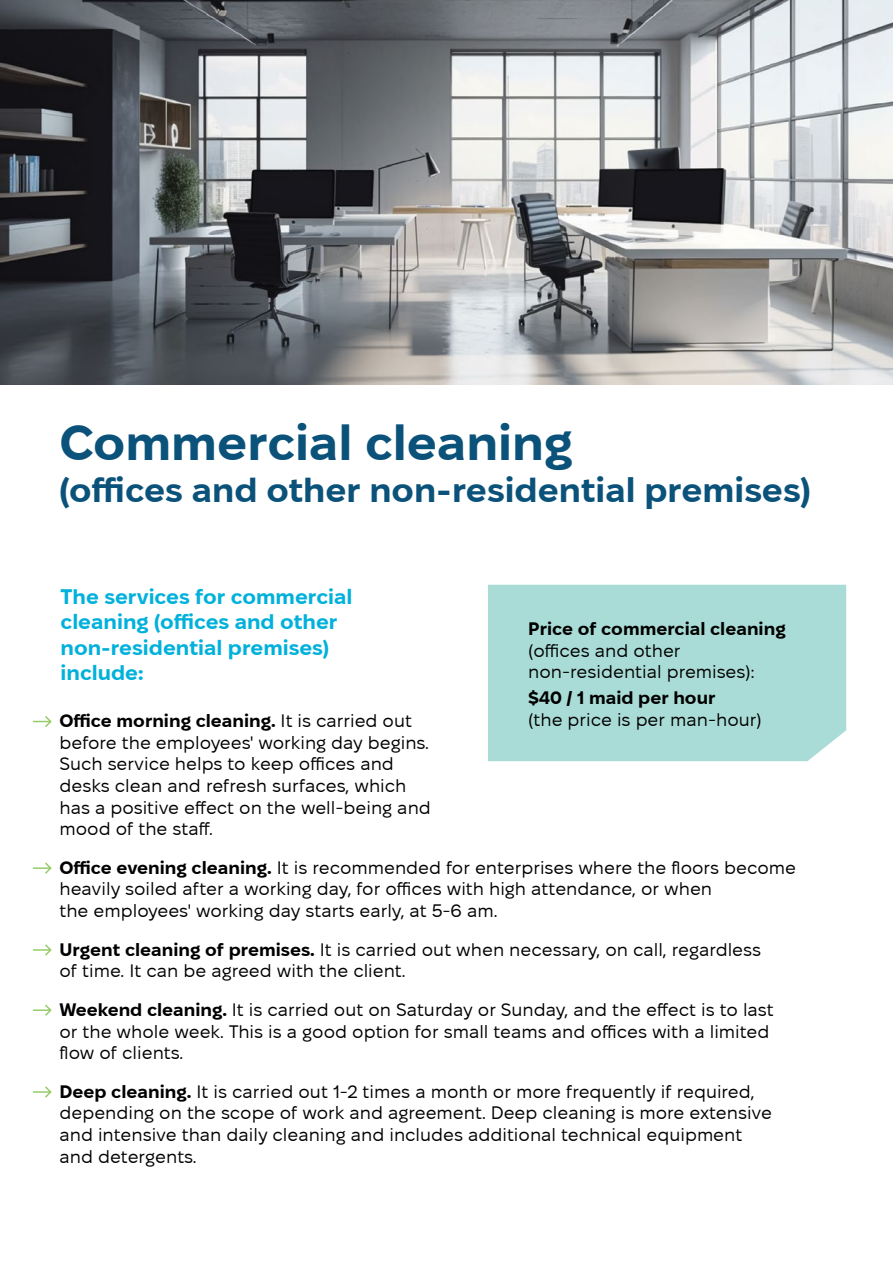
<style>
.page{position:relative;width:893px;height:1263px;background:#fff}
.page>*{position:absolute;margin:0;border:0;box-sizing:border-box;transform-origin:0 0}
.t1{font:700 49.5px "Fixel Display";color:#0b527b}
.t2{font:700 34.5px "Fixel Display";color:#0b527b}
.t3{font:700 21px/25.5px "Fixel Display";color:#00b1db}
.t4{font:18px/21.6px "Fixel Display";color:#000}
.t5{font:700 18px "Fixel Display";color:#000}
.s1{font-weight:700}
</style>
<div class="page">
<img style="left:0;top:0;width:893px;height:385px">
<svg style="left:33px;top:716px;width:19px;height:11px"></svg>
<svg style="left:33px;top:862px;width:19px;height:12px"></svg>
<svg style="left:33px;top:944px;width:19px;height:12px"></svg>
<svg style="left:33px;top:1004px;width:19px;height:12px"></svg>
<svg style="left:33px;top:1086px;width:19px;height:12px"></svg>
<div style="left:488px;top:585px;width:358px;height:176px;background:#a9dcd6"></div>
<h1 class="t1" style="left:60px;top:414px;width:515px">Commercial cleaning</h1>
<h2 class="t2" style="left:60px;top:469px;width:753px">(offices and other non-residential premises)</h2>
<p class="t3" style="left:61px;top:583px;width:293px">The services for commercial cleaning (offices and other non-residential premises) include:</p>
<p class="t4" style="left:59px;top:710px;width:373px"><span class="s1">Office morning cleaning.</span> It is carried out before the employees' working day begins.<br>Such service helps to keep offices and desks clean and refresh surfaces, which has a positive effect on the well-being and mood of the staff.</p>
<p class="t4" style="left:59px;top:856px;width:738px"><span class="s1">Office evening cleaning.</span> It is recommended for enterprises where the floors become heavily soiled after a working day, for offices with high attendance, or when<br>the employees' working day starts early, at 5-6 am.</p>
<p class="t4" style="left:59px;top:938px;width:703px"><span class="s1">Urgent cleaning of premises.</span> It is carried out when necessary, on call, regardless of time. It can be agreed with the client.</p>
<p class="t4" style="left:59px;top:998px;width:716px"><span class="s1">Weekend cleaning.</span> It is carried out on Saturday or Sunday, and the effect is to last or the whole week. This is a good option for small teams and offices with a limited flow of clients.</p>
<p class="t4" style="left:59px;top:1080px;width:714px"><span class="s1">Deep cleaning.</span> It is carried out 1-2 times a month or more frequently if required, depending on the scope of work and agreement. Deep cleaning is more extensive and intensive than daily cleaning and includes additional technical equipment and detergents.</p>
<p class="t5" style="left:528px;top:618px;width:259px">Price of commercial cleaning</p>
<p class="t4" style="left:528px;top:639px;width:228px">(offices and other non-residential premises):</p>
<p class="t5" style="left:528px;top:687px;width:189px">$40 / 1 maid per hour</p>
<p class="t4" style="left:528px;top:708px;width:235px">(the price is per man-hour)</p>
</div>
